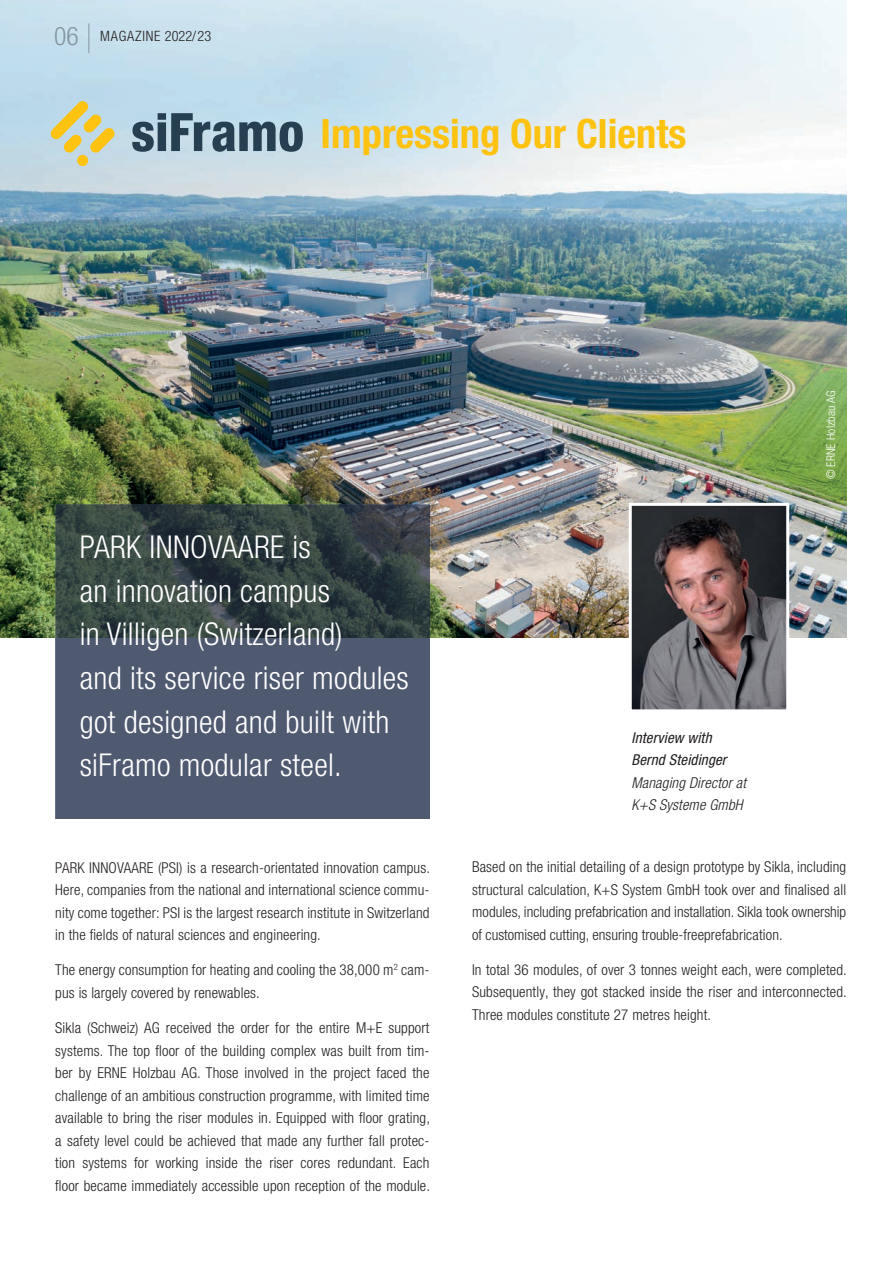
<style>
.page{position:relative;width:893px;height:1263px;background:#fff}
.page>*{position:absolute;margin:0;border:0;box-sizing:border-box;transform-origin:0 0}
.t1{font:700 condensed 40.5px "Helvetica Neue LT Pro";color:#fec210}
.t2{font:300 condensed 31.5px/43.5px "Helvetica Neue LT Pro";letter-spacing:.01em;color:#fff}
.t3{font:300 condensed 15px/22.5px "Helvetica Neue LT Pro";letter-spacing:.01em;color:#231f20;text-align:justify}
.t4{font:italic 300 condensed 15px/22.5px "Helvetica Neue LT Std";letter-spacing:.01em;color:#231f20}
.t5{font:italic condensed 15px/22.5px "Helvetica Neue LT Std";letter-spacing:.01em;color:#231f20}
.t6{font:300 condensed 14.25px "Helvetica Neue LT Pro";letter-spacing:.055em;color:#231f20}
.t7{font:300 condensed 12px "Helvetica Neue LT Std";letter-spacing:.01em;color:#fff}
.s1{font-size:25.5px;color:#83969f}
</style>
<div class="page">
<img style="left:0;top:0;width:846px;height:638px">
<hr style="left:89px;top:23px;width:1px;height:30px;background:#83969f">
<svg style="left:55px;top:504px;width:374px;height:134px;background:#344141"></svg>
<div style="left:55px;top:638px;width:374px;height:181px;background:#4f5970"></div>
<svg style="left:51px;top:101px;width:64px;height:65px;background:#d2d1a3"></svg>
<svg style="left:132px;top:113px;width:171px;height:39px;background:#758e9e"></svg>
<img style="left:633px;top:507px;width:152px;height:201px">
<div style="left:629px;top:503px;width:160px;height:209px;border:3px solid #fff"></div>
<p class="t6" style="left:54px;top:28px;width:159px"><span class="s1">06</span> MAGAZINE 2022/23</p>
<h1 class="t1" style="left:321px;top:109px;width:367px">Impressing Our Clients</h1>
<h2 class="t2" style="left:80px;top:525px;width:331px">PARK INNOVAARE is<br>an innovation campus<br>in Villigen (Switzerland)<br>and its service riser modules got designed and built with siFramo modular steel.</h2>
<p class="t7" style="left:824px;top:479px;width:90px;rotate:-90deg">© ERNE Holzbau AG</p>
<p class="t5" style="left:631px;top:726px;width:96px">Interview with<br>Bernd Steidinger</p>
<p class="t4" style="left:631px;top:771px;width:116px">Managing Director at<br>K+S Systeme GmbH</p>
<p class="t3" style="left:55px;top:856px;width:376px">PARK INNOVAARE (PSI) is a research-orientated innovation campus.<br>Here, companies from the national and international science commu&shy;nity come together: PSI is the largest research institute in Switzerland in the fields of natural sciences and engineering.</p>
<p class="t3" style="left:55px;top:959px;width:376px">The energy consumption for heating and cooling the 38,000 m<sup>2</sup> cam&shy;pus is largely covered by renewables.</p>
<p class="t3" style="left:55px;top:1016px;width:376px">Sikla (Schweiz) AG received the order for the entire M+E support systems. The top floor of the building complex was built from tim&shy;ber by ERNE Holzbau AG. Those involved in the project faced the challenge of an ambitious construction programme, with limited time available to bring the riser modules in. Equipped with floor grating, a safety level could be achieved that made any further fall protec&shy;tion systems for working inside the riser cores redundant. Each floor became immediately accessible upon reception of the module.</p>
<p class="t3" style="left:472px;top:855px;width:376px">Based on the initial detailing of a design prototype by Sikla, including structural calculation, K+S System GmbH took over and finalised all modules, including prefabrication and installation. Sikla took ownership of customised cutting, ensuring trouble-freeprefabrication.</p>
<p class="t3" style="left:472px;top:958px;width:376px">In total 36 modules, of over 3 tonnes weight each, were completed.<br>Subsequently, they got stacked inside the riser and interconnected.<br>Three modules constitute 27 metres height.</p>
</div>
